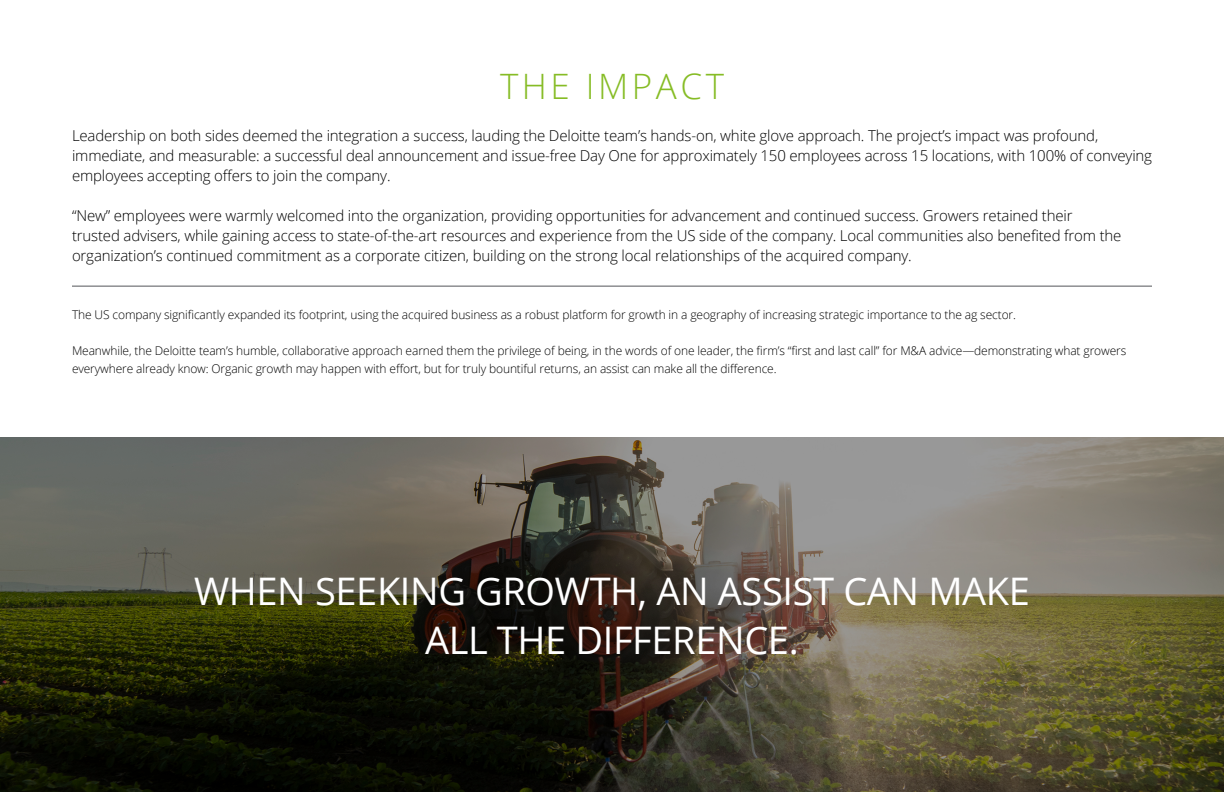
<style>
.page{position:relative;width:1224px;height:792px;background:#fff}
.page>*{position:absolute;margin:0;border:0;box-sizing:border-box;transform-origin:0 0}
.t1{font:38px/49px "Open Sans";letter-spacing:-.01em;color:#fff;text-align:center}
.t2{font:300 35px "Open Sans";letter-spacing:.1em;color:#86bc25}
.t3{font:300 15px/20px "Open Sans";letter-spacing:-.01em;color:#000}
.t4{font:300 12px/18px "Open Sans";letter-spacing:-.01em;color:#000}
</style>
<div class="page">
<hr style="left:72px;top:286px;width:1080px;height:1px;background:#53565a">
<svg style="left:0;top:437px;width:1224px;height:355px;background:#514e3e"></svg>
<h2 class="t2" style="left:500px;top:62px;width:225px">THE IMPACT</h2>
<p class="t3" style="left:72px;top:125px;width:1082px">Leadership on both sides deemed the integration a success, lauding the Deloitte team’s hands-on, white glove approach. The project’s impact was profound, immediate, and measurable: a successful deal announcement and issue-free Day One for approximately 150 employees across 15 locations, with 100% of conveying employees accepting offers to join the company.</p>
<p class="t3" style="left:72px;top:205px;width:1051px">“New” employees were warmly welcomed into the organization, providing opportunities for advancement and continued success. Growers retained their trusted advisers, while gaining access to state-of-the-art resources and experience from the US side of the company. Local communities also benefited from the organization’s continued commitment as a corporate citizen, building on the strong local relationships of the acquired company.</p>
<p class="t4" style="left:72px;top:305px;width:946px">The US company significantly expanded its footprint, using the acquired business as a robust platform for growth in a geography of increasing strategic importance to the ag sector.</p>
<p class="t4" style="left:72px;top:341px;width:1056px">Meanwhile, the Deloitte team’s humble, collaborative approach earned them the privilege of being, in the words of one leader, the firm’s “first and last call” for M&amp;A advice—demonstrating what growers everywhere already know: Organic growth may happen with effort, but for truly bountiful returns, an assist can make all the difference.</p>
<h1 class="t1" style="left:194px;top:565px;width:837px">WHEN SEEKING GROWTH, AN ASSIST CAN MAKE<br>ALL THE DIFFERENCE.</h1>
</div>
